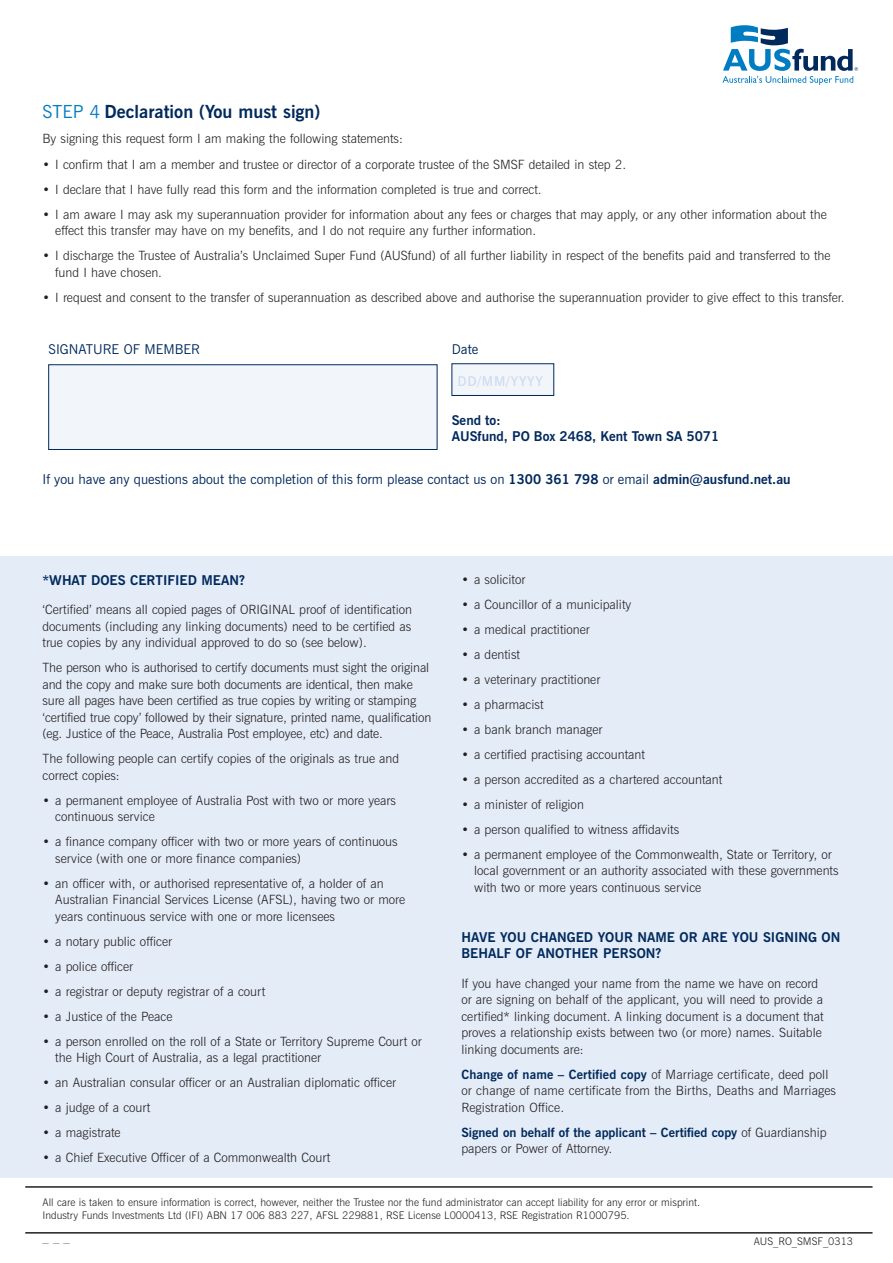
<style>
.page{position:relative;width:893px;height:1263px;background:#fff}
.page>*{position:absolute;margin:0;border:0;box-sizing:border-box;transform-origin:0 0}
.Body{font:700 18px "News Gothic BT";color:#00295c}
.Body_bold{font:13.5px "News Gothic BT";color:#00295c}
.Body_bold-2{font:700 13.5px/16.5px "News Gothic BT";color:#00295c}
.t1{font:600 13.5px "News Gothic BT";letter-spacing:.06em;color:#ccdbef}
.Body-2{font:300 12.75px/16.5px "News Gothic BT";color:#231f20}
.Body-3{font:700 12.75px/16.5px "News Gothic BT";color:#00295c}
.Body-4{font:300 12.75px "News Gothic BT";color:#6c6d70}
.Body-5{font:300 10.5px/12.6px "News Gothic BT";color:#231f20}
.s1{font-weight:400;color:#007cc2}
.s2{font-weight:700}
.s3{font-weight:700;color:#00295c}
.s4{font-weight:300;color:#231f20}
</style>
<div class="page">
<div style="left:0;top:556px;width:893px;height:622px;background:#e4ecf7"></div>
<div style="left:49px;top:365px;width:388px;height:85px;background:#f2f6fb;border:1px solid #00295c"></div>
<div style="left:452px;top:364px;width:102px;height:32px;background:#f2f6fb;border:1px solid #00295c"></div>
<hr style="left:25px;top:1232px;width:847px;height:1px;background:#231f20">
<hr style="left:25px;top:1186px;width:847px;height:2px;background:#231f20">
<svg style="left:722px;top:25px;width:136px;height:60px"></svg>
<p class="Body" style="left:43px;top:101px;width:279px"><span class="s1">STEP 4</span> Declaration (You must sign)</p>
<p class="Body-2" style="left:43px;top:131px;width:362px">By signing this request form I am making the following statements:</p>
<p class="Body-2" style="left:43px;top:156px;width:585px">• I confirm that I am a member and trustee or director of a corporate trustee of the SMSF detailed in step 2.</p>
<p class="Body-2" style="left:43px;top:181px;width:501px">• I declare that I have fully read this form and the information completed is true and correct.</p>
<p class="Body-2" style="left:55px;top:206px;width:773px;text-indent:-13px">• I am aware I may ask my superannuation provider for information about any fees or charges that may apply, or any other information about the effect this transfer may have on my benefits, and I do not require any further information.</p>
<p class="Body-2" style="left:55px;top:247px;width:777px;text-indent:-13px">• I discharge the Trustee of Australia’s Unclaimed Super Fund (AUSfund) of all further liability in respect of the benefits paid and transferred to the fund I have chosen.</p>
<p class="Body-2" style="left:43px;top:289px;width:804px">• I request and consent to the transfer of superannuation as described above and authorise the superannuation provider to give effect to this transfer.</p>
<p class="Body_bold" style="left:49px;top:341px;width:153px">SIGNATURE OF MEMBER</p>
<p class="Body_bold" style="left:452px;top:341px;width:28px">Date</p>
<p class="t1" style="left:457px;top:373px;width:87px">DD/MM/YYYY</p>
<p class="Body_bold-2" style="left:452px;top:411px;width:51px">Send to:</p>
<p class="Body_bold-2" style="left:452px;top:428px;width:269px">AUSfund, PO Box 2468, Kent Town SA 5071</p>
<p class="Body_bold" style="left:43px;top:471px;width:750px">If you have any questions about the completion of this form please contact us on <span class="s2">1300 361 798</span> or email <span class="s2">admin@ausfund.net.au</span></p>
<p class="Body_bold-2" style="left:43px;top:572px;width:204px">*WHAT DOES CERTIFIED MEAN?</p>
<p class="Body-2" style="left:43px;top:601px;width:371px;text-align:justify">‘Certified’ means all copied pages of ORIGINAL proof of identification documents (including any linking documents) need to be certified as true copies by any individual approved to do so (see below).</p>
<p class="Body-2" style="left:43px;top:659px;width:390px">The person who is authorised to certify documents must sight the original and the copy and make sure both documents are identical, then make sure all pages have been certified as true copies by writing or stamping ‘certified true copy’ followed by their signature, printed name, qualification (eg. Justice of the Peace, Australia Post employee, etc) and date.</p>
<p class="Body-2" style="left:43px;top:750px;width:358px">The following people can certify copies of the originals as true and correct copies:</p>
<p class="Body-2" style="left:55px;top:792px;width:342px;text-indent:-13px">• a permanent employee of Australia Post with two or more years continuous service</p>
<p class="Body-2" style="left:55px;top:833px;width:344px;text-indent:-13px">• a finance company officer with two or more years of continuous service (with one or more finance companies)</p>
<p class="Body-2" style="left:55px;top:875px;width:351px;text-indent:-13px">• an officer with, or authorised representative of, a holder of an<br>Australian Financial Services License (AFSL), having two or more years continuous service with one or more licensees</p>
<p class="Body-2" style="left:43px;top:933px;width:131px">• a notary public officer</p>
<p class="Body-2" style="left:43px;top:958px;width:92px">• a police officer</p>
<p class="Body-2" style="left:43px;top:983px;width:224px">• a registrar or deputy registrar of a court</p>
<p class="Body-2" style="left:43px;top:1008px;width:131px">• a Justice of the Peace</p>
<p class="Body-2" style="left:55px;top:1033px;width:368px;text-indent:-13px">• a person enrolled on the roll of a State or Territory Supreme Court or the High Court of Australia, as a legal practitioner</p>
<p class="Body-2" style="left:43px;top:1074px;width:355px">• an Australian consular officer or an Australian diplomatic officer</p>
<p class="Body-2" style="left:43px;top:1099px;width:109px">• a judge of a court</p>
<p class="Body-2" style="left:43px;top:1124px;width:80px">• a magistrate</p>
<p class="Body-2" style="left:43px;top:1149px;width:289px">• a Chief Executive Officer of a Commonwealth Court</p>
<p class="Body-2" style="left:461px;top:571px;width:65px">• a solicitor</p>
<p class="Body-2" style="left:461px;top:596px;width:171px">• a Councillor of a municipality</p>
<p class="Body-2" style="left:461px;top:621px;width:130px">• a medical practitioner</p>
<p class="Body-2" style="left:461px;top:646px;width:60px">• a dentist</p>
<p class="Body-2" style="left:461px;top:671px;width:140px">• a veterinary practitioner</p>
<p class="Body-2" style="left:461px;top:696px;width:84px">• a pharmacist</p>
<p class="Body-2" style="left:461px;top:721px;width:143px">• a bank branch manager</p>
<p class="Body-2" style="left:461px;top:746px;width:185px">• a certified practising accountant</p>
<p class="Body-2" style="left:461px;top:771px;width:262px">• a person accredited as a chartered accountant</p>
<p class="Body-2" style="left:461px;top:796px;width:124px">• a minister of religion</p>
<p class="Body-2" style="left:461px;top:821px;width:219px">• a person qualified to witness affidavits</p>
<p class="Body-2" style="left:474px;top:846px;width:366px;text-indent:-13px">• a permanent employee of the Commonwealth, State or Territory, or local government or an authority associated with these governments with two or more years continuous service</p>
<p class="Body_bold-2" style="left:461px;top:929px;width:380px">HAVE YOU CHANGED YOUR NAME OR ARE YOU SIGNING ON<br>BEHALF OF ANOTHER PERSON?</p>
<p class="Body-2" style="left:461px;top:975px;width:364px">If you have changed your name from the name we have on record or are signing on behalf of the applicant, you will need to provide a certified* linking document. A linking document is a document that proves a relationship exists between two (or more) names. Suitable linking documents are:</p>
<p class="Body-2" style="left:461px;top:1066px;width:376px"><span class="s3">Change of name – Certified copy</span> of Marriage certificate, deed poll or change of name certificate from the Births, Deaths and Marriages<br>Registration Office.</p>
<p class="Body-3" style="left:461px;top:1124px;width:367px">Signed on behalf of the applicant – Certified copy <span class="s4">of Guardianship papers or Power of Attorney.</span></p>
<p class="Body-5" style="left:43px;top:1196px;width:659px">All care is taken to ensure information is correct, however, neither the Trustee nor the fund administrator can accept liability for any error or misprint.<br>Industry Funds Investments Ltd (IFI) ABN 17 006 883 227, AFSL 229881, RSE License L0000413, RSE Registration R1000795.</p>
<p class="Body-4" style="left:43px;top:1229px;width:29px">_ _ _</p>
<p class="Body-5" style="left:754px;top:1234px;width:101px">AUS_RO_SMSF_0313</p>
</div>
